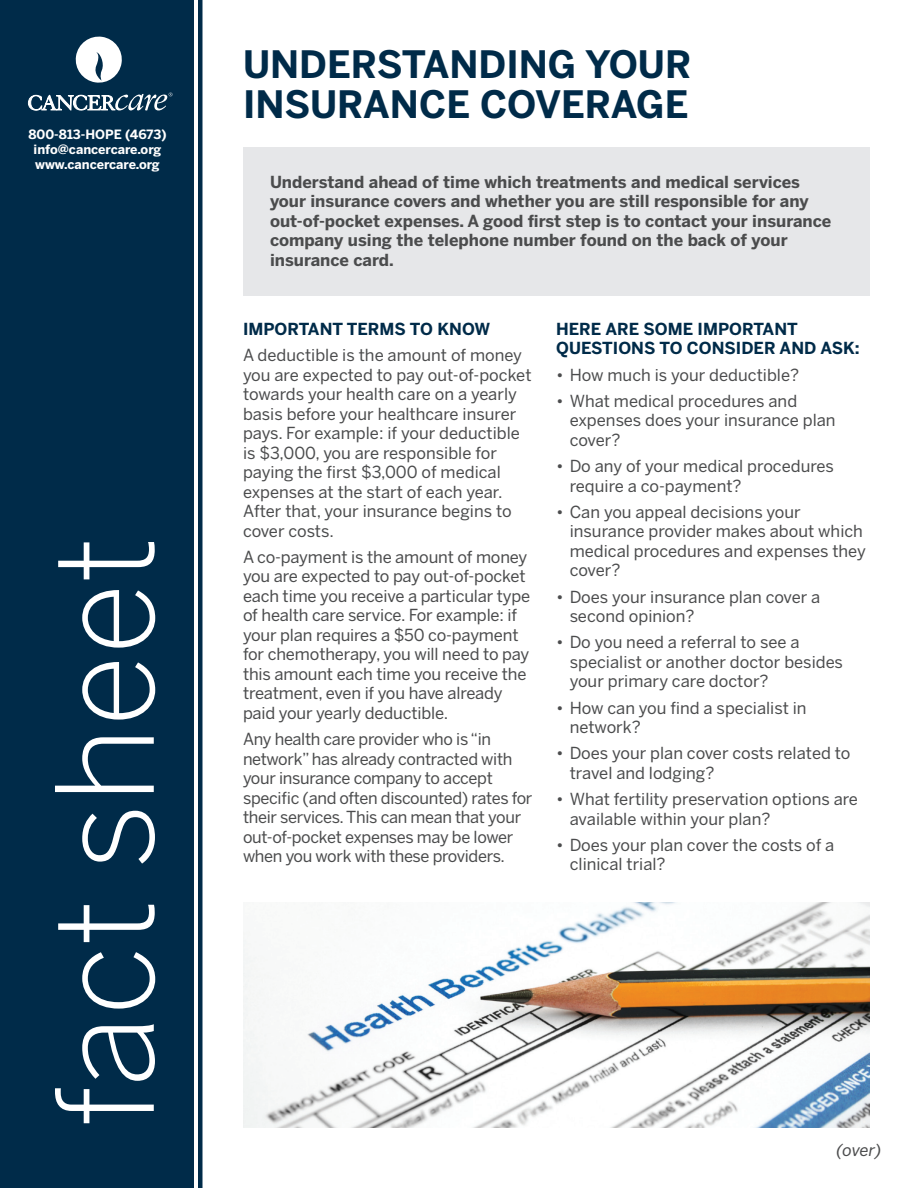
<style>
.page{position:relative;width:918px;height:1188px;background:#fff}
.page>*{position:absolute;margin:0;border:0;box-sizing:border-box;transform-origin:0 0}
.t1{font:300 133.5px "Benton Sans";color:#fff}
.t2{font:700 37.5px/40.5px "Benton Sans";color:#002b49}
.Leadder{font:16.5px/19.5px "Benton Sans";letter-spacing:-.01em;color:#4b4c4d}
.Main_Intro{font:700 16.5px/19.5px "Benton Sans";color:#4b4c4d}
.Leadder-2{font:700 16.5px/19.5px "Benton Sans";color:#002b49}
.Leadder-3{font:italic 16.5px "Benton Sans";color:#4b4c4d}
.t3{font:700 12.75px "Benton Sans";color:#fff}
</style>
<div class="page">
<div style="left:0;top:0;width:193px;height:1188px;background:#002b49"></div>
<hr style="left:198px;top:0;width:4px;height:1188px;background:#002b49">
<svg style="left:75px;top:36px;width:47px;height:47px"></svg>
<svg style="left:28px;top:93px;width:144px;height:17px"></svg>
<img style="left:243px;top:903px;width:626px;height:224px">
<div style="left:243px;top:148px;width:626px;height:148px;background:#e6e7e9"></div>
<p class="t3" style="left:28px;top:127px;width:140px">800-813-HOPE (4673)</p>
<p class="t3" style="left:34px;top:142px;width:129px">info@cancercare.org</p>
<p class="t3" style="left:35px;top:157px;width:126px">www.cancercare.org</p>
<p class="t1" style="left:27px;top:1127px;width:592px;rotate:-90deg">fact sheet</p>
<p class="t2" style="left:243px;top:43px;width:450px">UNDERSTANDING YOUR<br>INSURANCE COVERAGE</p>
<p class="Main_Intro" style="left:270px;top:172px;width:563px">Understand ahead of time which treatments and medical services your insurance covers and whether you are still responsible for any out-of-pocket expenses. A good first step is to contact your insurance company using the telephone number found on the back of your insurance card.</p>
<p class="Leadder-2" style="left:243px;top:319px;width:249px">IMPORTANT TERMS TO KNOW</p>
<p class="Leadder" style="left:243px;top:345px;width:290px">A deductible is the amount of money you are expected to pay out-of-pocket towards your health care on a yearly basis before your healthcare insurer pays. For example: if your deductible is $3,000, you are responsible for paying the first $3,000 of medical expenses at the start of each year.<br>After that, your insurance begins to cover costs.</p>
<p class="Leadder" style="left:243px;top:547px;width:289px">A co-payment is the amount of money you are expected to pay out-of-pocket each time you receive a particular type of health care service. For example: if your plan requires a $50 co-payment for chemotherapy, you will need to pay this amount each time you receive the treatment, even if you have already paid your yearly deductible.</p>
<p class="Leadder" style="left:243px;top:729px;width:291px">Any health care provider who is “in network” has already contracted with your insurance company to accept specific (and often discounted) rates for their services. This can mean that your out-of-pocket expenses may be lower when you work with these providers.</p>
<p class="Leadder-2" style="left:556px;top:319px;width:305px">HERE ARE SOME IMPORTANT<br>QUESTIONS TO CONSIDER AND ASK:</p>
<p class="Leadder" style="left:556px;top:365px;width:245px">• How much is your deductible?</p>
<p class="Leadder" style="left:570px;top:391px;width:267px;text-indent:-14px">• What medical procedures and expenses does your insurance plan cover?</p>
<p class="Leadder" style="left:570px;top:456px;width:266px;text-indent:-14px">• Do any of your medical procedures require a co-payment?</p>
<p class="Leadder" style="left:570px;top:502px;width:298px;text-indent:-14px">• Can you appeal decisions your insurance provider makes about which medical procedures and expenses they cover?</p>
<p class="Leadder" style="left:570px;top:587px;width:252px;text-indent:-14px">• Does your insurance plan cover a second opinion?</p>
<p class="Leadder" style="left:570px;top:632px;width:275px;text-indent:-14px">• Do you need a referral to see a specialist or another doctor besides your primary care doctor?</p>
<p class="Leadder" style="left:570px;top:698px;width:238px;text-indent:-14px">• How can you find a specialist in network?</p>
<p class="Leadder" style="left:570px;top:743px;width:282px;text-indent:-14px">• Does your plan cover costs related to travel and lodging?</p>
<p class="Leadder" style="left:570px;top:789px;width:290px;text-indent:-14px">• What fertility preservation options are available within your plan?</p>
<p class="Leadder" style="left:570px;top:835px;width:266px;text-indent:-14px">• Does your plan cover the costs of a clinical trial?</p>
<p class="Leadder-3" style="left:836px;top:1140px;width:47px">(over)</p>
</div>
